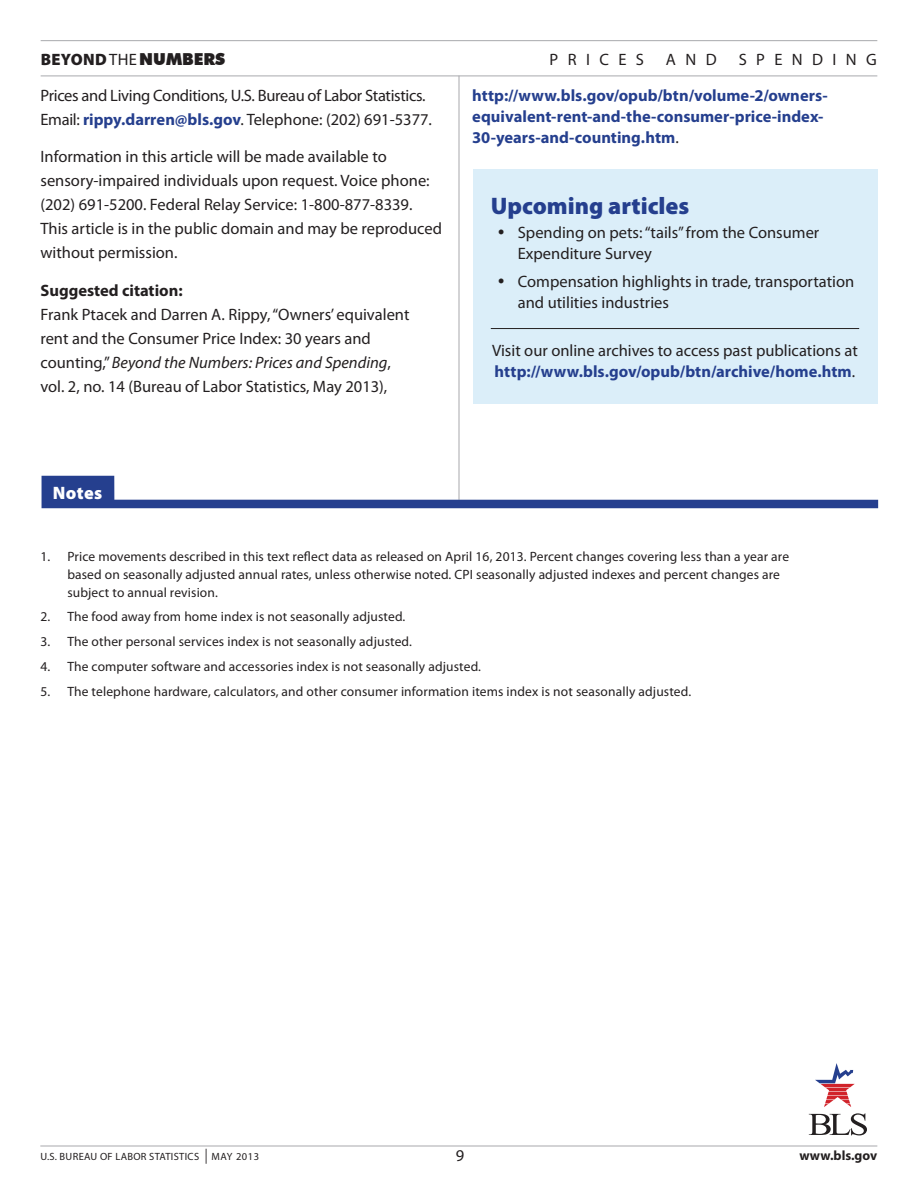
<style>
.page{position:relative;width:918px;height:1188px;background:#fff}
.page>*{position:absolute;margin:0;border:0;box-sizing:border-box;transform-origin:0 0}
.Heading_2{font:900 24px "Myriad Pro";color:#253f8e}
.t1{font:900 18px "Myriad Pro";letter-spacing:.025em;color:#fff}
.BTN_Graphic_Paragrap{font:16.5px/24px "Myriad Pro";color:#231f20}
.t2{font:700 16.5px/21px "Myriad Pro";color:#253f8e}
.BTN_Graphic_Paragrap-2{font:16.5px/24px "Myriad Pro";letter-spacing:-.02em;color:#231f20}
.Pain_Text{font:16.5px "Myriad Pro";color:#231f20}
.t3{font:700 16.5px "Myriad Pro";color:#231f20}
.t4{font:900 16.5px "Futura BT";color:#231f20}
.BTN_Graphic_Paragrap-3{font:16.5px "Myriad Pro";letter-spacing:.57em;color:#231f20}
.t5{font:13.5px/18px "Myriad Pro";letter-spacing:.01em;color:#231f20}
.t6{font:700 13.5px "Myriad Pro";color:#231f20}
.t7{font:10.5px "Myriad Pro";letter-spacing:.03em;color:#231f20}
.s1{font-family:"Myriad Pro"}
.s2{font-family:"Myriad Pro";font-weight:400}
.s3{font-weight:700;color:#253f8e}
.s4{font-style:italic}
.s5{font-weight:400;color:#231f20}
.s6{font-size:15px}
</style>
<div class="page">
<hr style="left:41px;top:40px;width:836px;height:1px;background:#a8a9ad">
<hr style="left:41px;top:76px;width:836px;height:1px;background:#a8a9ad">
<hr style="left:40px;top:1146px;width:837px;height:1px;background:#a8a9ad">
<svg style="left:815px;top:1063px;width:40px;height:44px"></svg>
<svg style="left:809px;top:1113px;width:58px;height:22px"></svg>
<hr style="left:459px;top:76px;width:1px;height:424px;background:#a8a9ad">
<svg style="left:42px;top:476px;width:836px;height:32px"></svg>
<div style="left:473px;top:169px;width:404px;height:235px;background:#dbeef9"></div>
<hr style="left:491px;top:328px;width:368px;height:1px;background:#231f20">
<p class="t4" style="left:41px;top:49px;width:186px"><span class="s1">BEYOND</span> <span class="s2">THE</span>NUMBERS</p>
<p class="BTN_Graphic_Paragrap" style="left:550px;top:47px;width:96px">PRICES</p>
<p class="BTN_Graphic_Paragrap" style="left:666px;top:47px;width:52px">AND</p>
<p class="BTN_Graphic_Paragrap-3" style="left:739px;top:49px;width:140px">SPENDING</p>
<p class="BTN_Graphic_Paragrap-2" style="left:40px;top:83px;width:393px">Prices and Living Conditions, U.S. Bureau of Labor Statistics.<br>Email: <span class="s3">rippy.darren@bls.gov</span>. Telephone: (202) 691-5377.</p>
<p class="BTN_Graphic_Paragrap" style="left:40px;top:145px;width:403px">Information in this article will be made available to sensory-impaired individuals upon request. Voice phone: (202) 691-5200. Federal Relay Service: 1-800-877-8339.<br>This article is in the public domain and may be reproduced without permission.</p>
<p class="t3" style="left:40px;top:280px;width:144px">Suggested citation:</p>
<p class="BTN_Graphic_Paragrap" style="left:40px;top:302px;width:371px">Frank Ptacek and Darren A. Rippy, “Owners’ equivalent rent and the Consumer Price Index: 30 years and counting,” <span class="s4">Beyond the Numbers: Prices and Spending</span>, vol. 2, no. 14 (Bureau of Labor Statistics, May 2013),</p>
<p class="t2" style="left:472px;top:84px;width:357px">http://www.bls.gov/opub/btn/volume-2/owners&shy;equivalent-rent-and-the-consumer-price-index-<br>30-years-and-counting.htm<span class="s5">.</span></p>
<p class="Heading_2" style="left:491px;top:190px;width:200px">Upcoming articles</p>
<p class="BTN_Graphic_Paragrap" style="left:518px;top:222px;width:303px;line-height:21px">Spending on pets: “tails” from the Consumer<br>Expenditure Survey</p>
<p class="BTN_Graphic_Paragrap" style="left:518px;top:271px;width:338px;line-height:21px">Compensation highlights in trade, transportation and utilities industries</p>
<p class="Pain_Text" style="left:492px;top:340px;width:367px">Visit our online archives to access past publications at</p>
<p class="t2" style="left:495px;top:360px;width:362px">http://www.bls.gov/opub/btn/archive/home.htm<span class="s5">.</span></p>
<p class="t1" style="left:53px;top:481px;width:51px">Notes</p>
<p class="t5" style="left:67px;top:547px;width:723px;text-indent:-27px">1. Price movements described in this text reflect data as released on April 16, 2013. Percent changes covering less than a year are based on seasonally adjusted annual rates, unless otherwise noted. CPI seasonally adjusted indexes and percent changes are subject to annual revision.</p>
<p class="t5" style="left:40px;top:608px;width:367px">2. The food away from home index is not seasonally adjusted.</p>
<p class="t5" style="left:40px;top:632px;width:373px">3. The other personal services index is not seasonally adjusted.</p>
<p class="t5" style="left:40px;top:657px;width:442px">4. The computer software and accessories index is not seasonally adjusted.</p>
<p class="t5" style="left:40px;top:682px;width:652px">5. The telephone hardware, calculators, and other consumer information items index is not seasonally adjusted.</p>
<p class="t7" style="left:40px;top:1150px;width:220px">U.S. BUREAU OF LABOR STATISTICS <span class="s6">|</span> MAY 2013</p>
<p class="BTN_Graphic_Paragrap" style="left:456px;top:1144px;width:10px">9</p>
<p class="t6" style="left:799px;top:1147px;width:79px">www.bls.gov</p>
</div>
